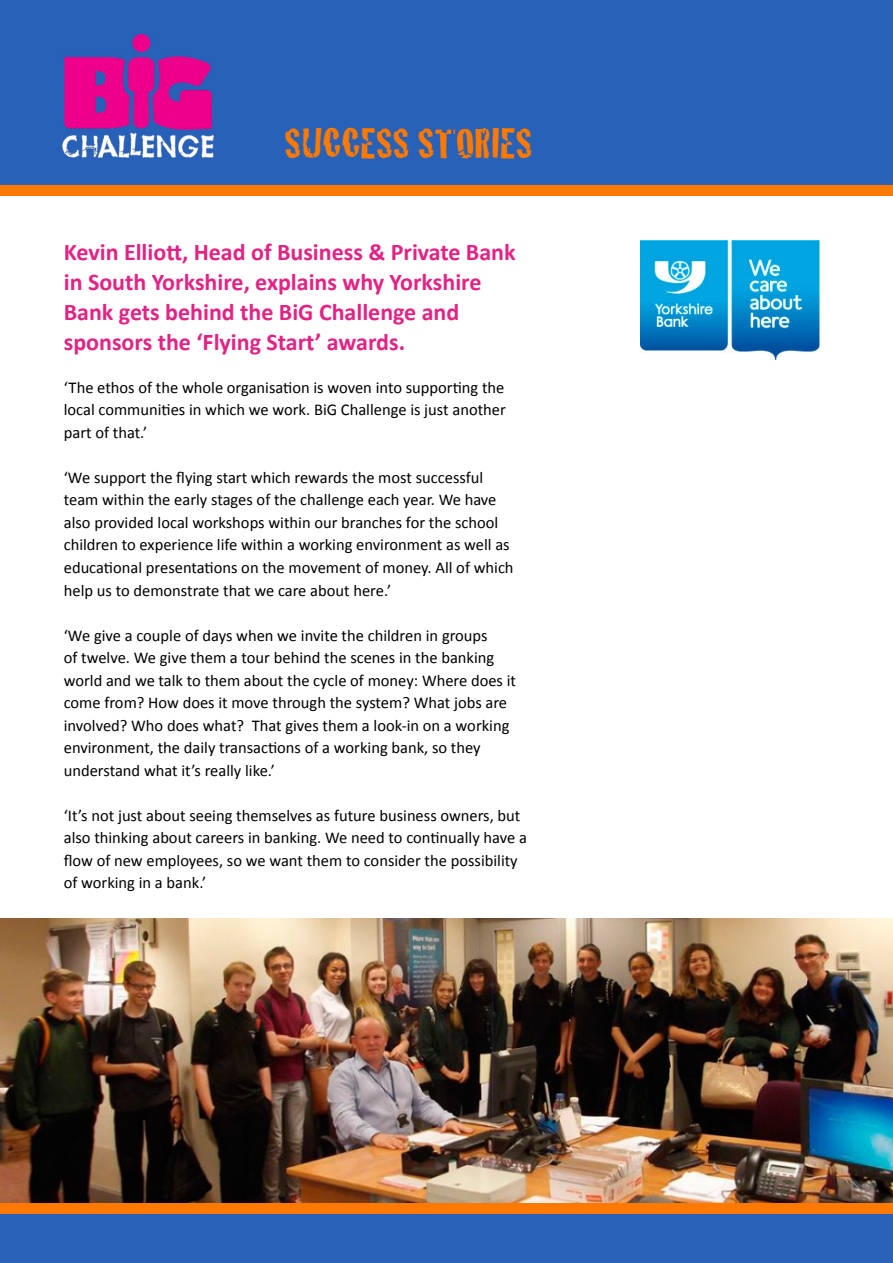
<style>
.page{position:relative;width:893px;height:1263px;background:#fff}
.page>*{position:absolute;margin:0;border:0;box-sizing:border-box;transform-origin:0 0}
.t1{font:45px "Cracked";color:#fe7900}
.t2{font:700 24px/30px "Calibri";color:#e42284}
.t3{font:16.5px/22.5px "Calibri";color:#000}
</style>
<div class="page">
<img style="left:0;top:0;width:893px;height:185px">
<div style="left:0;top:185px;width:893px;height:11px;background:#fe7900"></div>
<img style="left:640px;top:241px;width:179px;height:119px">
<img style="left:0;top:918px;width:893px;height:285px">
<div style="left:0;top:1210px;width:893px;height:53px;background:#2961b9"></div>
<div style="left:0;top:1203px;width:893px;height:11px;background:#fe7900"></div>
<p class="t1" style="left:285px;top:107px;width:249px">SUCCESS STORIES</p>
<p class="t2" style="left:64px;top:236px;width:453px">Kevin Elliott, Head of Business &amp; Private Bank in South Yorkshire, explains why Yorkshire Bank gets behind the BiG Challenge and sponsors the ‘Flying Start’ awards.</p>
<p class="t3" style="left:64px;top:375px;width:444px;text-align:justify">‘The ethos of the whole organisation is woven into supporting the local communities in which we work. BiG Challenge is just another part of that.’</p>
<p class="t3" style="left:64px;top:465px;width:451px">‘We support the flying start which rewards the most successful team within the early stages of the challenge each year. We have also provided local workshops within our branches for the school children to experience life within a working environment as well as educational presentations on the movement of money. All of which help us to demonstrate that we care about here.’</p>
<p class="t3" style="left:64px;top:623px;width:454px">‘We give a couple of days when we invite the children in groups<br>of twelve. We give them a tour behind the scenes in the banking world and we talk to them about the cycle of money: Where does it come from? How does it move through the system? What jobs are involved? Who does what? That gives them a look-in on a working environment, the daily transactions of a working bank, so they understand what it’s really like.’</p>
<p class="t3" style="left:64px;top:803px;width:465px">‘It’s not just about seeing themselves as future business owners, but also thinking about careers in banking. We need to continually have a flow of new employees, so we want them to consider the possibility of working in a bank.’</p>
</div>
